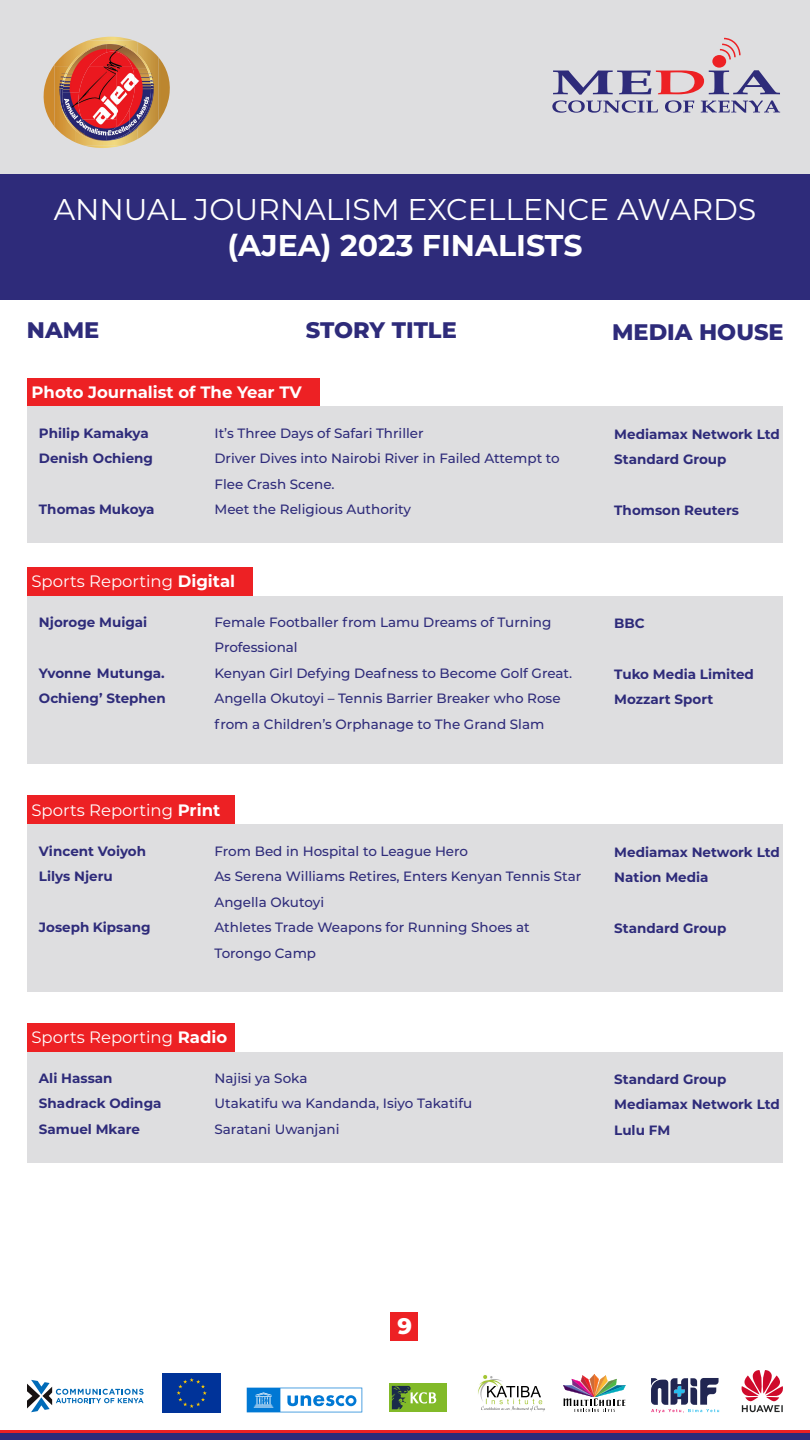
<style>
.page{position:relative;width:810px;height:1440px;background:#fff}
.page>*{position:absolute;margin:0;border:0;box-sizing:border-box;transform-origin:0 0}
.t1{font:30px/36px "Montserrat";color:#fff;text-align:center}
.t2{font:800 22.5px "Montserrat";color:#2e2b7a}
.t3{font:800 22.5px "Montserrat";color:#fff}
.t4{font:16.5px "Montserrat";color:#fff}
.t5{font:700 16.5px "Montserrat";color:#fff}
.t6{font:500 13.5px/25.5px "Montserrat";color:#2e2b7a}
.t7{font:700 13.5px "Montserrat";color:#2e2b7a}
.s1{font-weight:700}
</style>
<div class="page">
<div style="left:0;top:1433px;width:810px;height:7px;background:#2e2b7a"></div>
<hr style="left:0;top:1430px;width:810px;height:3px;background:#ed2124">
<img style="left:478px;top:1375px;width:67px;height:37px">
<img style="left:486px;top:1399px;width:56px;height:5px">
<img style="left:511px;top:1406px;width:28px;height:5px">
<img style="left:487px;top:1386px;width:54px;height:11px">
<svg style="left:651px;top:1378px;width:68px;height:35px"></svg>
<svg style="left:741px;top:1370px;width:42px;height:42px"></svg>
<div style="left:389px;top:1384px;width:58px;height:28px;background:#82ba29"></div>
<svg style="left:392px;top:1386px;width:44px;height:23px"></svg>
<svg style="left:27px;top:1380px;width:117px;height:32px"></svg>
<div style="left:162px;top:1373px;width:59px;height:39px;background:#039"></div>
<svg style="left:177px;top:1378px;width:30px;height:30px"></svg>
<svg style="left:563px;top:1374px;width:63px;height:38px"></svg>
<svg style="left:247px;top:1388px;width:115px;height:24px"></svg>
<div style="left:0;top:0;width:810px;height:300px;background:#dedee0"></div>
<svg style="left:43px;top:37px;width:127px;height:111px"></svg>
<img style="left:54px;top:40px;width:84px;height:27px">
<img style="left:138px;top:40px;width:20px;height:2px">
<img style="left:84px;top:68px;width:33px;height:51px">
<img style="left:117px;top:68px;width:12px;height:41px">
<img style="left:54px;top:119px;width:53px;height:27px">
<img style="left:138px;top:139px;width:20px;height:7px">
<img style="left:138px;top:42px;width:20px;height:97px">
<img style="left:54px;top:67px;width:21px;height:75px">
<img style="left:75px;top:133px;width:63px;height:13px">
<img style="left:63px;top:44px;width:44px;height:48px">
<img style="left:107px;top:44px;width:40px;height:24px">
<img style="left:129px;top:68px;width:23px;height:63px">
<img style="left:82px;top:92px;width:2px;height:42px">
<img style="left:107px;top:109px;width:23px;height:32px">
<img style="left:84px;top:123px;width:23px;height:18px">
<img style="left:119px;top:45px;width:30px;height:24px">
<img style="left:131px;top:69px;width:22px;height:64px">
<img style="left:108px;top:131px;width:23px;height:10px">
<img style="left:68px;top:45px;width:35px;height:23px">
<img style="left:60px;top:68px;width:22px;height:67px">
<img style="left:81px;top:134px;width:14px;height:6px">
<svg style="left:552px;top:70px;width:228px;height:43px"></svg>
<div style="left:712px;top:55px;width:14px;height:13px;background:#ed2124;border-radius:50%"></div>
<svg style="left:720px;top:38px;width:21px;height:21px"></svg>
<div style="left:0;top:174px;width:810px;height:126px;background:#2e2b7a"></div>
<div style="left:390px;top:1312px;width:28px;height:29px;background:#ed2124"></div>
<div style="left:27px;top:378px;width:293px;height:28px;background:#ed2124"></div>
<div style="left:27px;top:407px;width:756px;height:136px;background:#dedee0"></div>
<div style="left:27px;top:567px;width:226px;height:29px;background:#ed2124"></div>
<div style="left:27px;top:596px;width:756px;height:168px;background:#dedee0"></div>
<div style="left:27px;top:796px;width:208px;height:28px;background:#ed2124"></div>
<div style="left:27px;top:825px;width:756px;height:167px;background:#dedee0"></div>
<div style="left:27px;top:1023px;width:208px;height:29px;background:#ed2124"></div>
<div style="left:27px;top:1052px;width:756px;height:110px;background:#dedee0"></div>
<p class="t1" style="left:54px;top:190px;width:704px">ANNUAL JOURNALISM EXCELLENCE AWARDS <span class="s1">(AJEA) 2023 FINALISTS</span></p>
<p class="t1" style="left:57px;top:195px;width:704px">ANNUAL JOURNALISM EXCELLENCE AWARDS<br><span class="s1">NOMINEES LIST 2023</span></p>
<p class="t2" style="left:27px;top:314px;width:74px">NAME</p>
<p class="t2" style="left:306px;top:314px;width:153px">STORY TITLE</p>
<p class="t2" style="left:612px;top:316px;width:173px">MEDIA HOUSE</p>
<p class="t5" style="left:31px;top:380px;width:272px">Photo Journalist of The Year TV</p>
<p class="t7" style="left:39px;top:423px;width:111px">Philip Kamakya</p>
<p class="t7" style="left:39px;top:449px;width:116px">Denish Ochieng</p>
<p class="t7" style="left:39px;top:500px;width:117px">Thomas Mukoya</p>
<p class="t6" style="left:215px;top:420px;width:211px">It’s Three Days of Safari Thriller</p>
<p class="t6" style="left:215px;top:445px;width:347px">Driver Dives into Nairobi River in Failed Attempt to<br>Flee Crash Scene.</p>
<p class="t6" style="left:215px;top:496px;width:198px">Meet the Religious Authority</p>
<p class="t4" style="left:31px;top:570px;width:205px">Sports Reporting <span class="s1">Digital</span></p>
<p class="t7" style="left:39px;top:612px;width:110px">Njoroge Muigai</p>
<p class="t7" style="left:39px;top:663px;width:127px">Yvonne Mutunga.</p>
<p class="t7" style="left:39px;top:689px;width:128px">Ochieng’ Stephen</p>
<p class="t6" style="left:215px;top:609px;width:338px">Female Footballer from Lamu Dreams of Turning</p>
<p class="t6" style="left:215px;top:634px;width:85px">Professional</p>
<p class="t6" style="left:215px;top:660px;width:359px">Kenyan Girl Defying Deafness to Become Golf Great.</p>
<p class="t6" style="left:215px;top:685px;width:348px">Angella Okutoyi – Tennis Barrier Breaker who Rose from a Children’s Orphanage to The Grand Slam</p>
<p class="t4" style="left:31px;top:799px;width:190px">Sports Reporting <span class="s1">Print</span></p>
<p class="t7" style="left:39px;top:841px;width:109px">Vincent Voiyoh</p>
<p class="t7" style="left:39px;top:867px;width:75px">Lilys Njeru</p>
<p class="t7" style="left:39px;top:918px;width:113px">Joseph Kipsang</p>
<p class="t6" style="left:215px;top:838px;width:255px">From Bed in Hospital to League Hero</p>
<p class="t6" style="left:215px;top:863px;width:368px">As Serena Williams Retires, Enters Kenyan Tennis Star<br>Angella Okutoyi</p>
<p class="t6" style="left:215px;top:914px;width:317px">Athletes Trade Weapons for Running Shoes at</p>
<p class="t6" style="left:215px;top:940px;width:103px">Torongo Camp</p>
<p class="t4" style="left:31px;top:1026px;width:197px">Sports Reporting <span class="s1">Radio</span></p>
<p class="t7" style="left:39px;top:1068px;width:75px">Ali Hassan</p>
<p class="t7" style="left:39px;top:1094px;width:124px">Shadrack Odinga</p>
<p class="t7" style="left:39px;top:1119px;width:102px">Samuel Mkare</p>
<p class="t6" style="left:215px;top:1065px;width:95px">Najisi ya Soka</p>
<p class="t6" style="left:215px;top:1090px;width:259px">Utakatifu wa Kandanda, Isiyo Takatifu</p>
<p class="t6" style="left:215px;top:1116px;width:126px">Saratani Uwanjani</p>
<p class="t7" style="left:614px;top:424px;width:167px">Mediamax Network Ltd</p>
<p class="t7" style="left:614px;top:450px;width:114px">Standard Group</p>
<p class="t7" style="left:614px;top:501px;width:126px">Thomson Reuters</p>
<p class="t7" style="left:614px;top:613px;width:32px">BBC</p>
<p class="t7" style="left:614px;top:664px;width:141px">Tuko Media Limited</p>
<p class="t7" style="left:614px;top:690px;width:101px">Mozzart Sport</p>
<p class="t7" style="left:614px;top:842px;width:167px">Mediamax Network Ltd</p>
<p class="t7" style="left:614px;top:868px;width:96px">Nation Media</p>
<p class="t7" style="left:614px;top:919px;width:114px">Standard Group</p>
<p class="t7" style="left:614px;top:1069px;width:114px">Standard Group</p>
<p class="t7" style="left:614px;top:1095px;width:167px">Mediamax Network Ltd</p>
<p class="t7" style="left:614px;top:1120px;width:58px">Lulu FM</p>
<p class="t3" style="left:398px;top:1310px;width:16px">9</p>
</div>
